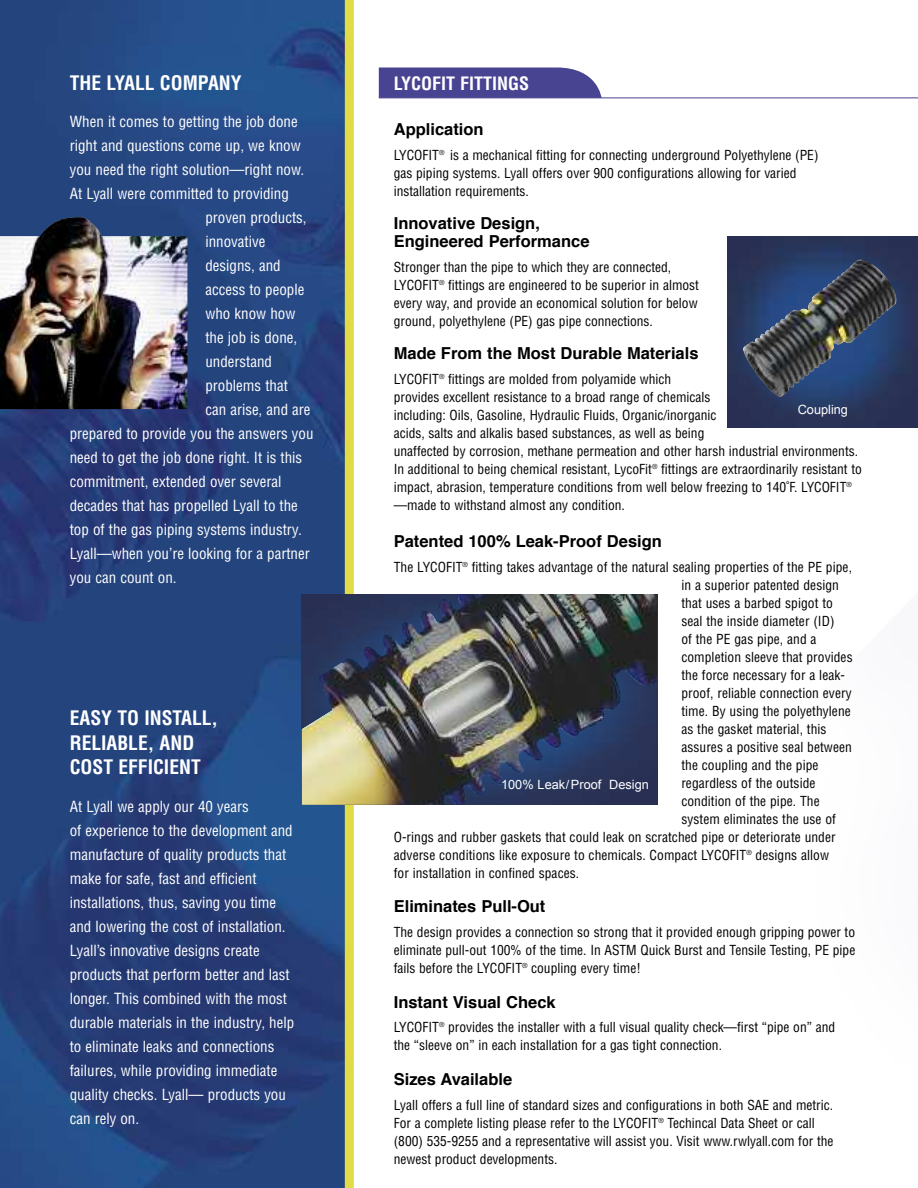
<style>
.page{position:relative;width:918px;height:1188px;background:#fff}
.page>*{position:absolute;margin:0;border:0;box-sizing:border-box;transform-origin:0 0}
.t1{font:700 condensed 19.5px/24.8px "Helvetica";color:#fff}
.t2{font:700 condensed 18px "Helvetica";color:#fff}
.t3{font:700 16.5px/18px "Helvetica";color:#000}
.t4{font:condensed 15px/24px "Helvetica";color:#fff}
.t5{font:condensed 13.5px/18px "Helvetica";color:#000}
.t6{font:12.75px "Arial";color:#fff}
</style>
<div class="page">
<img style="left:0;top:0;width:345px;height:1188px">
<hr style="left:379px;top:98px;width:539px;height:1px;background:#494492">
<div style="left:379px;top:68px;width:223px;height:30px;background:#494492"></div>
<div style="left:345px;top:0;width:9px;height:1188px;background:#e2db48"></div>
<img style="left:301px;top:594px;width:356px;height:211px">
<img style="left:383px;top:594px;width:274px;height:51px">
<img style="left:728px;top:236px;width:190px;height:191px">
<img style="left:743px;top:259px;width:154px;height:138px">
<img style="left:0;top:217px;width:187px;height:192px">
<h1 class="t1" style="left:70px;top:71px;width:173px">THE LYALL COMPANY</h1>
<p class="t4" style="left:70px;top:110px;width:229px">When it comes to getting the job done</p>
<p class="t4" style="left:70px;top:134px;width:232px">right and questions come up, we know</p>
<p class="t4" style="left:70px;top:158px;width:236px">you need the right solution—right now.</p>
<p class="t4" style="left:70px;top:182px;width:221px">At Lyall were committed to providing</p>
<p class="t4" style="left:205px;top:206px;width:103px">proven products,</p>
<p class="t4" style="left:205px;top:230px;width:61px">innovative</p>
<p class="t4" style="left:205px;top:254px;width:77px">designs, and</p>
<p class="t4" style="left:205px;top:278px;width:101px">access to people</p>
<p class="t4" style="left:205px;top:302px;width:91px">who know how</p>
<p class="t4" style="left:205px;top:326px;width:93px">the job is done,</p>
<p class="t4" style="left:205px;top:350px;width:68px">understand</p>
<p class="t4" style="left:205px;top:374px;width:84px">problems that</p>
<p class="t4" style="left:205px;top:398px;width:107px">can arise, and are</p>
<p class="t4" style="left:70px;top:422px;width:245px">prepared to provide you the answers you</p>
<p class="t4" style="left:70px;top:446px;width:234px">need to get the job done right. It is this</p>
<p class="t4" style="left:70px;top:470px;width:213px">commitment, extended over several</p>
<p class="t4" style="left:70px;top:494px;width:230px">decades that has propelled Lyall to the</p>
<p class="t4" style="left:70px;top:518px;width:234px">top of the gas piping systems industry.</p>
<p class="t4" style="left:70px;top:542px;width:241px">Lyall—when you’re looking for a partner</p>
<p class="t4" style="left:70px;top:566px;width:108px">you can count on.</p>
<h1 class="t1" style="left:70px;top:706px;width:150px">EASY TO INSTALL,<br>RELIABLE, AND<br>COST EFFICIENT</h1>
<p class="t4" style="left:70px;top:795px;width:226px">At Lyall we apply our 40 years<br>of experience to the development and manufacture of quality products that make for safe, fast and efficient installations, thus, saving you time and lowering the cost of installation.<br>Lyall’s innovative designs create products that perform better and last longer. This combined with the most durable materials in the industry, help to eliminate leaks and connections failures, while providing immediate quality checks. Lyall— products you can rely on.</p>
<h2 class="t2" style="left:394px;top:73px;width:137px">LYCOFIT FITTINGS</h2>
<p class="t3" style="left:394px;top:122px;width:91px">Application</p>
<p class="t5" style="left:394px;top:146px;width:426px">LYCOFIT<sup>®</sup> is a mechanical fitting for connecting underground Polyethylene (PE) gas piping systems. Lyall offers over 900 configurations allowing for varied installation requirements.</p>
<p class="t3" style="left:394px;top:216px;width:197px">Innovative Design,<br>Engineered Performance</p>
<p class="t5" style="left:394px;top:258px;width:307px">Stronger than the pipe to which they are connected, LYCOFIT<sup>®</sup> fittings are engineered to be superior in almost every way, and provide an economical solution for below ground, polyethylene (PE) gas pipe connections.</p>
<p class="t3" style="left:394px;top:345px;width:306px">Made From the Most Durable Materials</p>
<p class="t5" style="left:394px;top:370px;width:470px">LYCOFIT<sup>®</sup> fittings are molded from polyamide which<br>provides excellent resistance to a broad range of chemicals<br>including: Oils, Gasoline, Hydraulic Fluids, Organic/inorganic<br>acids, salts and alkalis based substances, as well as being<br>unaffected by corrosion, methane permeation and other harsh industrial environments.<br>In additional to being chemical resistant, LycoFit<sup>®</sup> fittings are extraordinarily resistant to impact, abrasion, temperature conditions from well below freezing to 140˚F. LYCOFIT<sup>® </sup>—made to withstand almost any condition.</p>
<p class="t3" style="left:394px;top:534px;width:270px">Patented 100% Leak-Proof Design</p>
<p class="t5" style="left:394px;top:558px;width:460px">The LYCOFIT<sup>®</sup> fitting takes advantage of the natural sealing properties of the PE pipe,</p>
<p class="t5" style="left:681px;top:576px;width:159px">in a superior patented design</p>
<p class="t5" style="left:681px;top:594px;width:153px">that uses a barbed spigot to</p>
<p class="t5" style="left:681px;top:612px;width:155px">seal the inside diameter (ID)</p>
<p class="t5" style="left:681px;top:630px;width:137px">of the PE gas pipe, and a</p>
<p class="t5" style="left:681px;top:648px;width:173px">completion sleeve that provides</p>
<p class="t5" style="left:681px;top:666px;width:165px">the force necessary for a leak-</p>
<p class="t5" style="left:681px;top:684px;width:172px">proof, reliable connection every</p>
<p class="t5" style="left:681px;top:702px;width:171px">time. By using the polyethylene</p>
<p class="t5" style="left:681px;top:720px;width:147px">as the gasket material, this</p>
<p class="t5" style="left:681px;top:738px;width:172px">assures a positive seal between</p>
<p class="t5" style="left:681px;top:756px;width:139px">the coupling and the pipe</p>
<p class="t5" style="left:681px;top:774px;width:136px">regardless of the outside</p>
<p class="t5" style="left:681px;top:792px;width:140px">condition of the pipe. The</p>
<p class="t5" style="left:681px;top:810px;width:156px">system eliminates the use of</p>
<p class="t5" style="left:394px;top:828px;width:443px">O-rings and rubber gaskets that could leak on scratched pipe or deteriorate under</p>
<p class="t5" style="left:394px;top:846px;width:437px">adverse conditions like exposure to chemicals. Compact LYCOFIT<sup>®</sup> designs allow</p>
<p class="t5" style="left:394px;top:864px;width:187px">for installation in confined spaces.</p>
<p class="t3" style="left:394px;top:899px;width:153px">Eliminates Pull-Out</p>
<p class="t5" style="left:394px;top:923px;width:463px;text-align:justify">The design provides a connection so strong that it provided enough gripping power to eliminate pull-out 100% of the time. In ASTM Quick Burst and Tensile Testing, PE pipe fails before the LYCOFIT<sup>®</sup> coupling every time!</p>
<p class="t3" style="left:394px;top:994px;width:163px">Instant Visual Check</p>
<p class="t5" style="left:394px;top:1019px;width:443px">LYCOFIT<sup>®</sup> provides the installer with a full visual quality check—first “pipe on” and the “sleeve on” in each installation for a gas tight connection.</p>
<p class="t3" style="left:394px;top:1071px;width:120px">Sizes Available</p>
<p class="t5" style="left:394px;top:1096px;width:441px">Lyall offers a full line of standard sizes and configurations in both SAE and metric.<br>For a complete listing please refer to the LYCOFIT<sup>®</sup> Techincal Data Sheet or call (800) 535-9255 and a representative will assist you. Visit www.rwlyall.com for the newest product developments.</p>
<p class="t6" style="left:798px;top:402px;width:52px">Coupling</p>
<p class="t6" style="left:501px;top:777px;width:149px">100% Leak/Proof Design</p>
</div>
